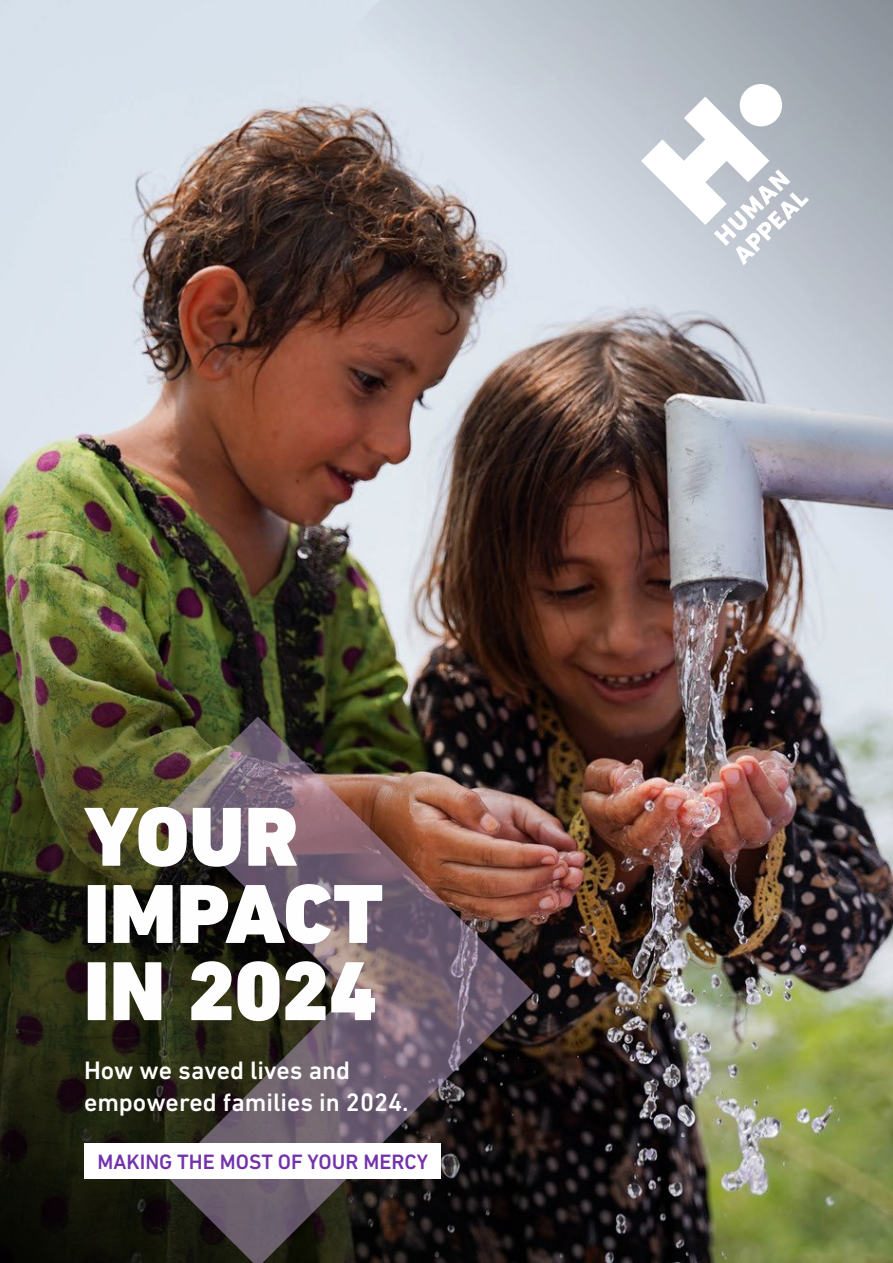
<style>
.page{position:relative;width:893px;height:1263px;background:#fff}
.page>*{position:absolute;margin:0;border:0;box-sizing:border-box;transform-origin:0 0}
.t1{font:900 85.2px/77.2px "DIN Next LT Pro";letter-spacing:-.01em;color:#fefefe}
.t2{font:500 25.65px/32.1px "DIN Next LT Pro";color:#fff}
.t3{font:500 21.15px "DIN Next LT Pro";color:#7332aa}
</style>
<div class="page">
<img style="left:0;top:0;width:893px;height:1263px">
<img style="left:0;top:330px;width:885px;height:933px">
<img style="left:166px;top:716px;width:367px;height:547px">
<img style="left:350px;top:0;width:543px;height:640px">
<svg style="left:641px;top:82px;width:168px;height:183px"></svg>
<div style="left:84px;top:1143px;width:357px;height:36px;background:#fff"></div>
<p class="t1" style="left:84px;top:798px;width:300px">YOUR<br>IMPACT<br>IN 2024</p>
<p class="t2" style="left:84px;top:1054px;width:326px">How we saved lives and empowered families in 2024.</p>
<p class="t3" style="left:97px;top:1149px;width:332px">MAKING THE MOST OF YOUR MERCY</p>
</div>
